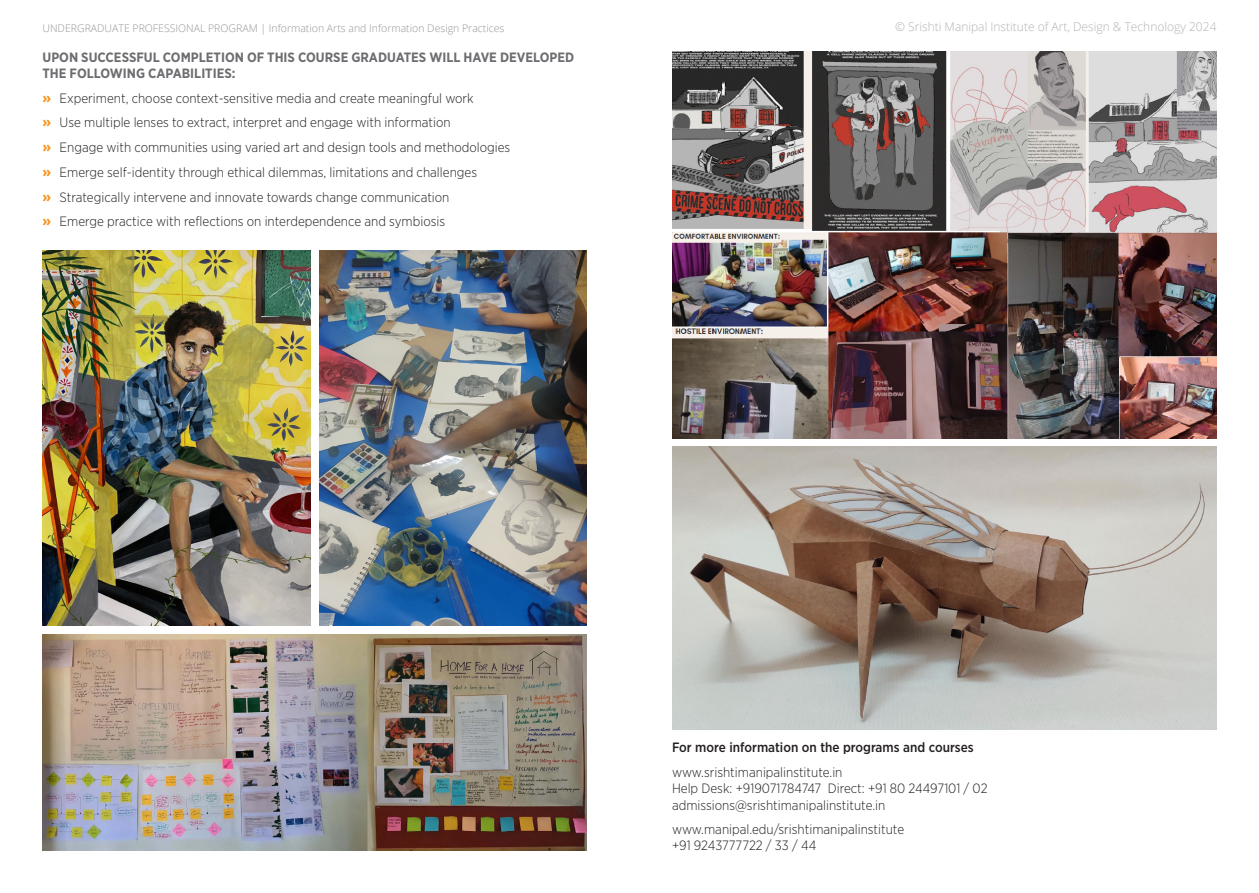
<style>
.page{position:relative;width:1259px;height:893px;background:#fff}
.page>*{position:absolute;margin:0;border:0;box-sizing:border-box;transform-origin:0 0}
.Body{font:300 13.5px/16.2px "Gotham Narrow";color:#231f20}
.Body-2{font:700 13.5px/16.2px "Gotham Narrow";color:#6c6d70}
.Body-3{font:500 13.5px "Gotham Narrow";color:#231f20}
.t1{font:300 12px "Open Sans";color:#b2b3b7}
.t2{font:300 10.5px "Open Sans";color:#939598}
.s1{font-weight:700;font-size:15px;color:#f7931d}
</style>
<div class="page">
<img style="left:43px;top:251px;width:267px;height:374px">
<img style="left:319px;top:251px;width:268px;height:374px">
<img style="left:672px;top:51px;width:544px;height:387px">
<img style="left:672px;top:447px;width:544px;height:282px">
<img style="left:43px;top:634px;width:544px;height:216px">
<p class="t2" style="left:43px;top:21px;width:463px">UNDERGRADUATE PROFESSIONAL PROGRAM | Information Arts and Information Design Practices</p>
<p class="t1" style="left:895px;top:19px;width:323px">© Srishti Manipal Institute of Art, Design &amp; Technology 2024</p>
<p class="Body-2" style="left:43px;top:49px;width:533px">UPON SUCCESSFUL COMPLETION OF THIS COURSE GRADUATES WILL HAVE DEVELOPED<br>THE FOLLOWING CAPABILITIES:</p>
<p class="Body" style="left:43px;top:90px;width:433px"><span class="s1">»</span> Experiment, choose context-sensitive media and create meaningful work</p>
<p class="Body" style="left:43px;top:114px;width:410px"><span class="s1">»</span> Use multiple lenses to extract, interpret and engage with information</p>
<p class="Body" style="left:43px;top:139px;width:469px"><span class="s1">»</span> Engage with communities using varied art and design tools and methodologies</p>
<p class="Body" style="left:43px;top:164px;width:436px"><span class="s1">»</span> Emerge self-identity through ethical dilemmas, limitations and challenges</p>
<p class="Body" style="left:43px;top:188px;width:408px"><span class="s1">»</span> Strategically intervene and innovate towards change communication</p>
<p class="Body" style="left:43px;top:213px;width:404px"><span class="s1">»</span> Emerge practice with reflections on interdependence and symbiosis</p>
<p class="Body-3" style="left:672px;top:739px;width:303px">For more information on the programs and courses</p>
<p class="Body" style="left:672px;top:764px;width:317px">www.srishtimanipalinstitute.in<br>Help Desk: +919071784747 Direct: +91 80 24497101 / 02 admissions@srishtimanipalinstitute.in</p>
<p class="Body" style="left:672px;top:821px;width:234px">www.manipal.edu/srishtimanipalinstitute +91 9243777722 / 33 / 44</p>
</div>
